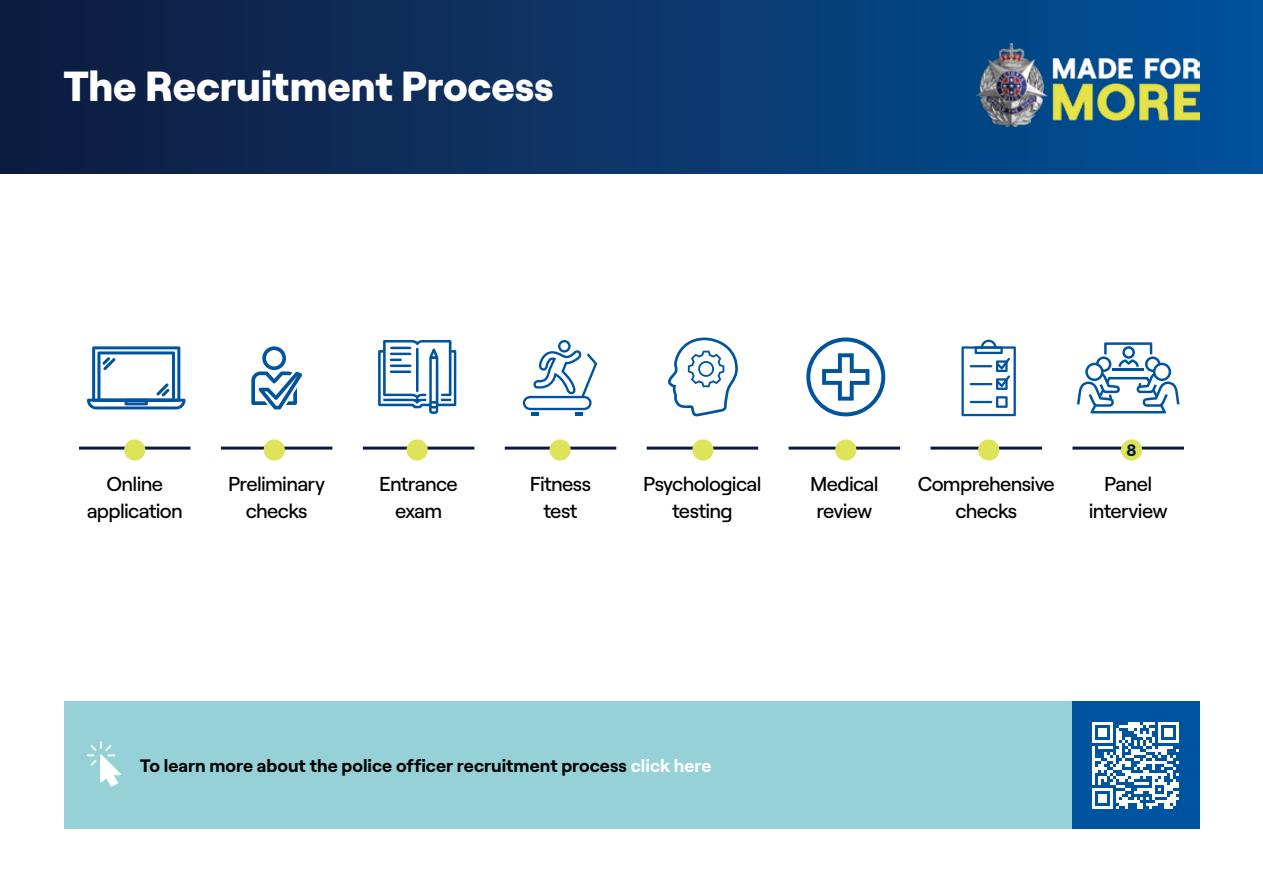
<style>
.page{position:relative;width:1263px;height:893px;background:#fff}
.page>*{position:absolute;margin:0;border:0;box-sizing:border-box;transform-origin:0 0}
.Page_Head__H2{font:800 42px "Roobert";color:#fff}
.t1{font:500 20.1px/26.8px "Roobert";letter-spacing:-.035em;color:#000;text-align:center}
.t2{font:700 18px "Roobert";color:#000}
.t3{font:700 16.65px "Roobert";color:#0b1a3f}
.s1{color:#fff}
</style>
<div class="page">
<div style="left:0;top:0;width:1263px;height:173px;background:linear-gradient(to right,#121b3d,#00529a)"></div>
<img style="left:977px;top:44px;width:222px;height:82px">
<hr style="left:79px;top:447px;width:111px;height:3px;background:#0b1a3f">
<hr style="left:221px;top:447px;width:111px;height:3px;background:#0b1a3f">
<hr style="left:363px;top:447px;width:111px;height:3px;background:#0b1a3f">
<hr style="left:505px;top:447px;width:111px;height:3px;background:#0b1a3f">
<hr style="left:647px;top:447px;width:111px;height:3px;background:#0b1a3f">
<hr style="left:789px;top:447px;width:111px;height:3px;background:#0b1a3f">
<hr style="left:930px;top:447px;width:112px;height:3px;background:#0b1a3f">
<hr style="left:1072px;top:447px;width:112px;height:3px;background:#0b1a3f">
<svg style="left:378px;top:340px;width:78px;height:74px"></svg>
<div style="left:124px;top:439px;width:21px;height:22px;background:#dee459;border-radius:50%"></div>
<div style="left:264px;top:439px;width:21px;height:22px;background:#dee459;border-radius:50%"></div>
<div style="left:407px;top:439px;width:21px;height:22px;background:#dee459;border-radius:50%"></div>
<div style="left:549px;top:439px;width:22px;height:22px;background:#dee459;border-radius:50%"></div>
<div style="left:692px;top:439px;width:21px;height:22px;background:#dee459;border-radius:50%"></div>
<div style="left:835px;top:439px;width:21px;height:22px;background:#dee459;border-radius:50%"></div>
<div style="left:978px;top:439px;width:21px;height:22px;background:#dee459;border-radius:50%"></div>
<div style="left:1121px;top:439px;width:21px;height:22px;background:#dee459;border-radius:50%"></div>
<svg style="left:806px;top:337px;width:79px;height:79px"></svg>
<svg style="left:1077px;top:342px;width:102px;height:71px"></svg>
<svg style="left:961px;top:340px;width:55px;height:76px"></svg>
<svg style="left:523px;top:340px;width:74px;height:75px"></svg>
<svg style="left:87px;top:346px;width:99px;height:63px"></svg>
<svg style="left:251px;top:346px;width:51px;height:63px"></svg>
<svg style="left:668px;top:337px;width:70px;height:79px"></svg>
<div style="left:64px;top:702px;width:1135px;height:127px;background:#95d1d7"></div>
<div style="left:1072px;top:702px;width:127px;height:127px;background:#00539f"></div>
<svg style="left:87px;top:741px;width:34px;height:46px"></svg>
<svg style="left:1092px;top:722px;width:87px;height:87px"></svg>
<h2 class="Page_Head__H2" style="left:64px;top:56px;width:492px">The Recruitment Process</h2>
<p class="t3" style="left:1126px;top:438px;width:11px">8</p>
<p class="t1" style="left:87px;top:470px;width:98px">Online application</p>
<p class="t1" style="left:228px;top:470px;width:98px">Preliminary checks</p>
<p class="t1" style="left:379px;top:470px;width:80px">Entrance exam</p>
<p class="t1" style="left:530px;top:470px;width:63px">Fitness test</p>
<p class="t1" style="left:643px;top:470px;width:120px">Psychological testing</p>
<p class="t1" style="left:810px;top:470px;width:70px">Medical review</p>
<p class="t1" style="left:918px;top:470px;width:139px">Comprehensive checks</p>
<p class="t1" style="left:1089px;top:470px;width:80px">Panel interview</p>
<p class="t2" style="left:140px;top:752px;width:573px">To learn more about the police officer recruitment process <span class="s1">click here</span></p>
</div>
